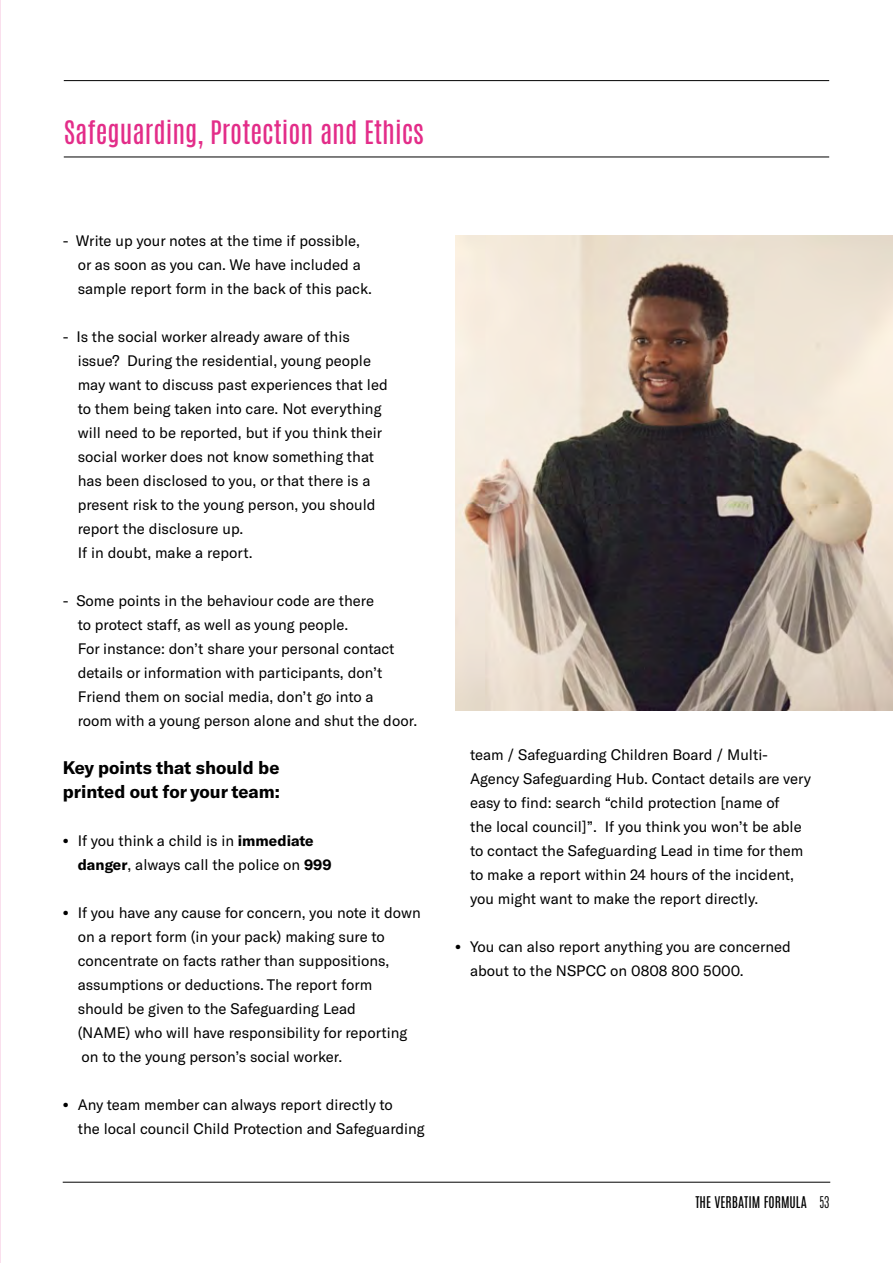
<style>
.page{position:relative;width:893px;height:1263px;background:#fff}
.page>*{position:absolute;margin:0;border:0;box-sizing:border-box;transform-origin:0 0}
.t1{font:27px "Antonio";color:#e32d89}
.t2{font:700 18px/24px "GT America";color:#000}
.t3{font:15px/24px "GT America";color:#000}
.t4{font:13.5px "Antonio";color:#000}
.s1{font-weight:900}
.s2{font-weight:700}
.s3{font-weight:300}
</style>
<div class="page">
<hr style="left:63px;top:1182px;width:767px;height:1px;background:#000">
<hr style="left:0;top:0;width:1px;height:1263px;background:#fadfed">
<hr style="left:64px;top:157px;width:765px;height:1px;background:#000">
<hr style="left:64px;top:80px;width:765px;height:1px;background:#000">
<img style="left:455px;top:235px;width:438px;height:475px">
<h1 class="t1" style="left:64px;top:113px;width:362px">Safeguarding, Protection and Ethics</h1>
<p class="t3" style="left:78px;top:229px;width:296px;text-indent:-15px">- Write up your notes at the time if possible, or as soon as you can. We have included a sample report form in the back of this pack.</p>
<p class="t3" style="left:78px;top:325px;width:312px;text-indent:-15px">- Is the social worker already aware of this issue? During the residential, young people may want to discuss past experiences that led to them being taken into care. Not everything will need to be reported, but if you think their social worker does not know something that has been disclosed to you, or that there is a present risk to the young person, you should report the disclosure up.<br>If in doubt, make a report.</p>
<p class="t3" style="left:78px;top:589px;width:341px;text-indent:-15px">- Some points in the behaviour code are there<br>to protect staff, as well as young people.<br>For instance: don’t share your personal contact details or information with participants, don’t Friend them on social media, don’t go into a<br>room with a young person alone and shut the door.</p>
<p class="t2" style="left:63px;top:755px;width:219px">Key points that should be printed out for your team:</p>
<p class="t3" style="left:78px;top:829px;width:255px;text-indent:-15px"><span class="s1">•</span> If you think a child is in <span class="s2">immediate danger</span>, always call the police on <span class="s2">999</span></p>
<p class="t3" style="left:78px;top:901px;width:345px;text-indent:-15px"><span class="s1">•</span> If you have any cause for concern, you note it down on a report form (in your pack) making sure to concentrate on facts rather than suppositions, assumptions or deductions. The report form should be given to the Safeguarding Lead<br>(NAME) who will have responsibility for reporting on to the young person’s social worker.</p>
<p class="t3" style="left:78px;top:1093px;width:349px;text-indent:-15px"><span class="s1">•</span> Any team member can always report directly to<br>the local council Child Protection and Safeguarding</p>
<p class="t3" style="left:470px;top:743px;width:343px">team / Safeguarding Children Board / Multi-Agency Safeguarding Hub. Contact details are very easy to find: search “child protection [name of<br>the local council]”. If you think you won’t be able to contact the Safeguarding Lead in time for them to make a report within 24 hours of the incident, you might want to make the report directly.</p>
<p class="t3" style="left:470px;top:935px;width:322px;text-indent:-15px"><span class="s1">•</span> You can also report anything you are concerned about to the NSPCC on 0808 800 5000.</p>
<p class="t4" style="left:695px;top:1192px;width:136px">THE VERBATIM FORMULA <span class="s3">53</span></p>
</div>
